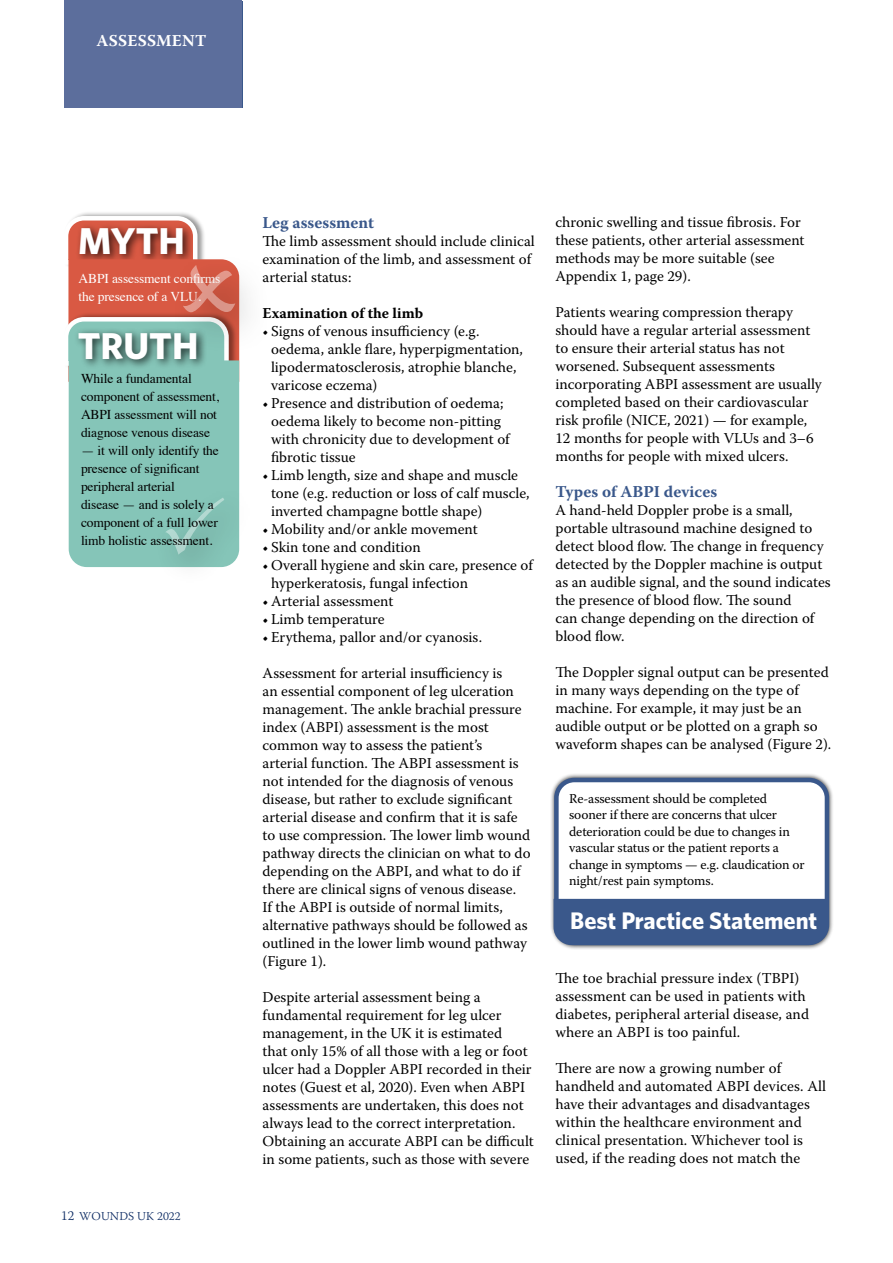
<style>
.page{position:relative;width:893px;height:1263px;background:#fff}
.page>*{position:absolute;margin:0;border:0;box-sizing:border-box;transform-origin:0 0}
.t1{font:700 37.5px "Whitney";color:#fff}
.t2{font:700 24px "Whitney";color:#fff}
.t3{font:700 16.5px "Warnock Pro";color:#3a588b}
.t4{font:700 16.5px "Warnock Pro";letter-spacing:.015em;color:#fff}
.t5{font:15px/18px "Warnock Pro";color:#000}
.t6{font:700 15px "Warnock Pro";color:#000}
.t7{font:13.5px/18px "Times";letter-spacing:-.01em;color:#000}
.t8{font:13.5px/16.5px "Warnock Pro";letter-spacing:-.01em;color:#000}
.t9{font:13.5px/18px "Times";letter-spacing:-.01em;color:#fff}
.t10{font:300 12px "Warnock Pro";letter-spacing:.01em;color:#102e65}
.s1{font-size:13.5px}
</style>
<div class="page">
<div style="left:65px;top:0;width:177px;height:107px;background:#5c6e9c"></div>
<div style="left:550px;top:773px;width:284px;height:177px;background:#000;opacity:.75"></div>
<div style="left:556px;top:780px;width:271px;height:163px;background:#fff;border-radius:18px"></div>
<div style="left:554px;top:778px;width:275px;height:167px;border:4px solid #3a588b;border-radius:18px"></div>
<div style="left:554px;top:899px;width:271px;height:46px;background:#3a588b"></div>
<div style="left:64px;top:211px;width:142px;height:57px;background:#f4f4f4"></div>
<svg style="left:64px;top:214px;width:175px;height:353px;background:#9ca99b"></svg>
<p class="t4" style="left:96px;top:31px;width:112px">ASSESSMENT</p>
<h1 class="t1" style="left:78px;top:218px;width:108px">MYTH</h1>
<p class="t9" style="left:79px;top:268px;width:143px">ABPI assessment confirms the presence of a VLU.</p>
<h1 class="t1" style="left:78px;top:323px;width:122px">TRUTH</h1>
<p class="t7" style="left:81px;top:369px;width:140px">While a fundamental component of assessment,<br>ABPI assessment will not diagnose venous disease</p>
<p class="t7" style="left:81px;top:441px;width:139px">— it will only identify the presence of significant peripheral arterial<br>disease — and is solely a component of a full lower limb holistic assessment.</p>
<p class="t10" style="left:61px;top:1209px;width:121px"><span class="s1">12</span> WOUNDS UK 2022</p>
<p class="t3" style="left:262px;top:213px;width:113px">Leg assessment</p>
<p class="t5" style="left:262px;top:232px;width:274px">The limb assessment should include clinical examination of the limb, and assessment of arterial status:</p>
<p class="t6" style="left:262px;top:304px;width:162px">Examination of the limb</p>
<p class="t5" style="left:271px;top:322px;width:253px;text-indent:-9px">• Signs of venous insufficiency (e.g. oedema, ankle flare, hyperpigmentation, lipodermatosclerosis, atrophie blanche, varicose eczema)</p>
<p class="t5" style="left:271px;top:394px;width:240px;text-indent:-9px">• Presence and distribution of oedema; oedema likely to become non-pitting with chronicity due to development of fibrotic tissue</p>
<p class="t5" style="left:271px;top:466px;width:260px;text-indent:-9px">• Limb length, size and shape and muscle tone (e.g. reduction or loss of calf muscle, inverted champagne bottle shape)</p>
<p class="t5" style="left:262px;top:520px;width:217px">• Mobility and/or ankle movement</p>
<p class="t5" style="left:262px;top:538px;width:160px">• Skin tone and condition</p>
<p class="t5" style="left:271px;top:556px;width:263px;text-indent:-9px">• Overall hygiene and skin care, presence of hyperkeratosis, fungal infection</p>
<p class="t5" style="left:262px;top:592px;width:132px">• Arterial assessment</p>
<p class="t5" style="left:262px;top:610px;width:124px">• Limb temperature</p>
<p class="t5" style="left:262px;top:628px;width:221px">• Erythema, pallor and/or cyanosis.</p>
<p class="t5" style="left:262px;top:664px;width:270px">Assessment for arterial insufficiency is<br>an essential component of leg ulceration management. The ankle brachial pressure index (ABPI) assessment is the most common way to assess the patient’s arterial function. The ABPI assessment is not intended for the diagnosis of venous disease, but rather to exclude significant arterial disease and confirm that it is safe to use compression. The lower limb wound pathway directs the clinician on what to do depending on the ABPI, and what to do if there are clinical signs of venous disease.<br>If the ABPI is outside of normal limits, alternative pathways should be followed as outlined in the lower limb wound pathway (Figure 1).</p>
<p class="t5" style="left:262px;top:988px;width:273px">Despite arterial assessment being a fundamental requirement for leg ulcer management, in the UK it is estimated<br>that only 15% of all those with a leg or foot ulcer had a Doppler ABPI recorded in their notes (Guest et al, 2020). Even when ABPI assessments are undertaken, this does not always lead to the correct interpretation.<br>Obtaining an accurate ABPI can be difficult in some patients, such as those with severe</p>
<p class="t5" style="left:555px;top:213px;width:251px">chronic swelling and tissue fibrosis. For these patients, other arterial assessment methods may be more suitable (see Appendix 1, page 29).</p>
<p class="t5" style="left:555px;top:303px;width:268px">Patients wearing compression therapy should have a regular arterial assessment to ensure their arterial status has not worsened. Subsequent assessments incorporating ABPI assessment are usually completed based on their cardiovascular risk profile (NICE, 2021) — for example, 12 months for people with VLUs and 3–6 months for people with mixed ulcers.</p>
<p class="t3" style="left:555px;top:482px;width:163px">Types of ABPI devices</p>
<p class="t5" style="left:555px;top:501px;width:277px">A hand-held Doppler probe is a small, portable ultrasound machine designed to detect blood flow. The change in frequency detected by the Doppler machine is output as an audible signal, and the sound indicates the presence of blood flow. The sound<br>can change depending on the direction of blood flow.</p>
<p class="t5" style="left:555px;top:663px;width:277px">The Doppler signal output can be presented in many ways depending on the type of machine. For example, it may just be an audible output or be plotted on a graph so waveform shapes can be analysed (Figure 2).</p>
<p class="t8" style="left:569px;top:790px;width:237px">Re-assessment should be completed sooner if there are concerns that ulcer deterioration could be due to changes in vascular status or the patient reports a change in symptoms — e.g. claudication or night/rest pain symptoms.</p>
<h2 class="t2" style="left:570px;top:906px;width:248px">Best Practice Statement</h2>
<p class="t5" style="left:555px;top:969px;width:255px">The toe brachial pressure index (TBPI) assessment can be used in patients with diabetes, peripheral arterial disease, and where an ABPI is too painful.</p>
<p class="t5" style="left:555px;top:1059px;width:272px">There are now a growing number of handheld and automated ABPI devices. All have their advantages and disadvantages within the healthcare environment and clinical presentation. Whichever tool is used, if the reading does not match the</p>
</div>
